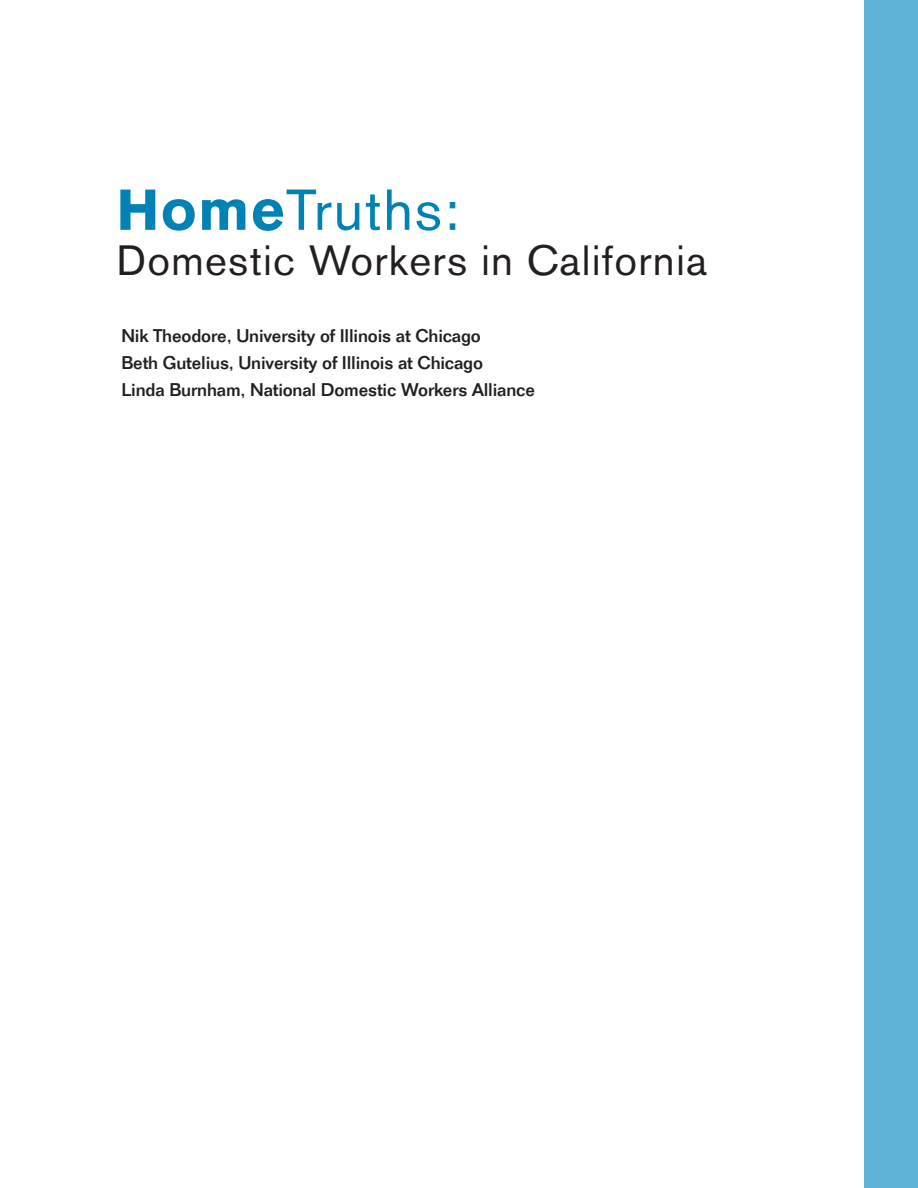
<style>
.page{position:relative;width:918px;height:1188px;background:#fff}
.page>*{position:absolute;margin:0;border:0;box-sizing:border-box;transform-origin:0 0}
.t1{font:57px "Akzidenz Grotesk BE";letter-spacing:.03em;color:#0082b4}
.t2{font:42px "Akzidenz Grotesk BE";letter-spacing:.03em;color:#231f20}
.t3{font:500 18px/27px "Folio";letter-spacing:-.01em;color:#231f20}
.s1{font-weight:700}
</style>
<div class="page">
<div style="left:864px;top:0;width:54px;height:1188px;background:#5db4d6"></div>
<h1 class="t1" style="left:117px;top:176px;width:344px"><span class="s1">Home</span>Truths:</h1>
<h2 class="t2" style="left:117px;top:235px;width:592px">Domestic Workers in California</h2>
<p class="t3" style="left:122px;top:322px;width:415px">Nik Theodore, University of Illinois at Chicago<br>Beth Gutelius, University of Illinois at Chicago<br>Linda Burnham, National Domestic Workers Alliance</p>
</div>
